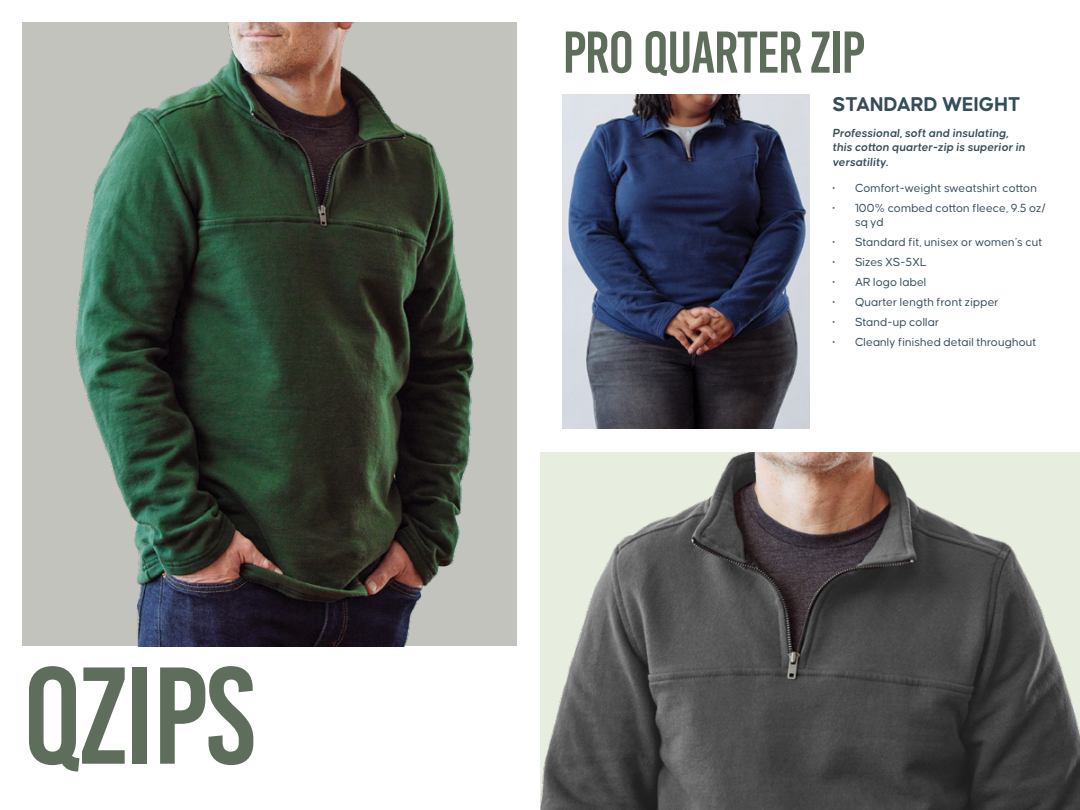
<style>
.page{position:relative;width:1080px;height:810px;background:#fff}
.page>*{position:absolute;margin:0;border:0;box-sizing:border-box;transform-origin:0 0}
.t1{font:137.5px "Bebas Kai";letter-spacing:-.02em;color:#5f6d5c}
.t2{font:58.75px "Bebas Kai";letter-spacing:-.02em;color:#5f6d5c}
.t3{font:700 21.25px "Causten Round";color:#354c59}
.t4{font:12.5px/13.8px "Causten Round";letter-spacing:.005em;color:#354c59}
.t5{font:italic 600 12.5px/13.8px "Causten Round";letter-spacing:.005em;color:#354c59}
</style>
<div class="page">
<img style="left:22px;top:22px;width:495px;height:624px">
<img style="left:562px;top:94px;width:248px;height:335px">
<img style="left:540px;top:453px;width:540px;height:357px">
<h1 class="t1" style="left:22px;top:642px;width:234px">QZIPS</h1>
<h2 class="t2" style="left:562px;top:21px;width:304px">PRO QUARTER ZIP</h2>
<h3 class="t3" style="left:832px;top:92px;width:190px">STANDARD WEIGHT</h3>
<p class="t5" style="left:832px;top:126px;width:194px">Professional, soft and insulating, this cotton quarter-zip is superior in</p>
<p class="t5" style="left:832px;top:155px;width:57px">versatility.</p>
<p class="t4" style="left:832px;top:181px;width:206px">• Comfort-weight sweatshirt cotton</p>
<p class="t4" style="left:855px;top:201px;width:192px;text-indent:-22px">• 100% combed cotton fleece, 9.5 oz/ sq yd</p>
<p class="t4" style="left:832px;top:235px;width:212px">• Standard fit, unisex or women’s cut</p>
<p class="t4" style="left:832px;top:255px;width:96px">• Sizes XS-5XL</p>
<p class="t4" style="left:832px;top:275px;width:95px">• AR logo label</p>
<p class="t4" style="left:832px;top:295px;width:168px">• Quarter length front zipper</p>
<p class="t4" style="left:832px;top:315px;width:108px">• Stand-up collar</p>
<p class="t4" style="left:832px;top:335px;width:206px">• Cleanly finished detail throughout</p>
</div>
